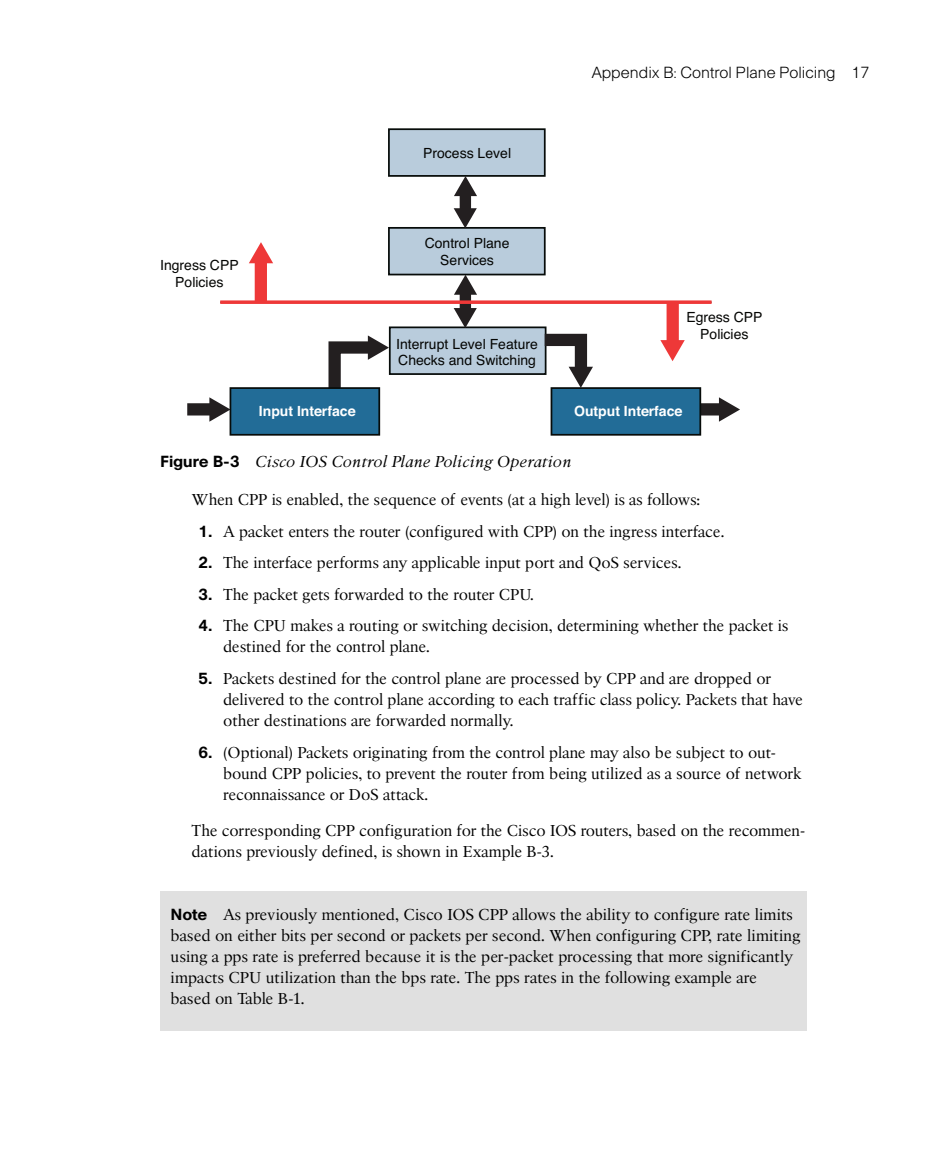
<style>
.page{position:relative;width:932px;height:1152px;background:#fff}
.page>*{position:absolute;margin:0;border:0;box-sizing:border-box;transform-origin:0 0}
.t1{font:15.75px/21px "Cisco Serif";color:#000}
.t2{font:italic 15.75px "Cisco Serif";color:#000}
.t3{font:300 15.75px "Cisco";color:#000}
.t4{font:14px/16.8px "Helvetica";color:#040503;text-align:center}
.t5{font:700 14px "Helvetica";color:#fff}
.s1{font-family:"Cisco";font-weight:700;font-style:normal}
.s2{font-family:"Cisco";font-weight:700}
</style>
<div class="page">
<div style="left:160px;top:891px;width:646px;height:139px;background:#e0e0e0"></div>
<div style="left:389px;top:129px;width:155px;height:47px;background:#b9ccdc"></div>
<div style="left:388px;top:128px;width:157px;height:49px;border:2px solid #070c0a"></div>
<div style="left:389px;top:228px;width:155px;height:46px;background:#b9ccdc"></div>
<div style="left:388px;top:227px;width:157px;height:48px;border:2px solid #070c0a"></div>
<div style="left:390px;top:327px;width:155px;height:47px;background:#b9ccdc"></div>
<div style="left:389px;top:326px;width:157px;height:49px;border:2px solid #070c0a"></div>
<div style="left:187px;top:403px;width:25px;height:12px;background:#231f20"></div>
<svg style="left:209px;top:397px;width:20px;height:24px"></svg>
<div style="left:255px;top:261px;width:12px;height:40px;background:#ee3838"></div>
<svg style="left:249px;top:242px;width:24px;height:21px"></svg>
<div style="left:666px;top:302px;width:12px;height:40px;background:#ee3838"></div>
<svg style="left:660px;top:340px;width:24px;height:21px"></svg>
<div style="left:459px;top:193px;width:12px;height:25px;background:#231f20"></div>
<svg style="left:454px;top:176px;width:23px;height:20px"></svg>
<svg style="left:453px;top:208px;width:24px;height:20px"></svg>
<div style="left:459px;top:286px;width:12px;height:28px;background:#231f20"></div>
<svg style="left:454px;top:275px;width:23px;height:20px"></svg>
<svg style="left:453px;top:308px;width:24px;height:20px"></svg>
<svg style="left:719px;top:397px;width:21px;height:24px"></svg>
<div style="left:697px;top:403px;width:25px;height:12px;background:#231f20"></div>
<svg style="left:328px;top:335px;width:61px;height:69px"></svg>
<svg style="left:532px;top:327px;width:61px;height:60px"></svg>
<div style="left:230px;top:388px;width:149px;height:47px;background:#226c97"></div>
<div style="left:229px;top:387px;width:151px;height:48px;border:2px solid #070c0a"></div>
<div style="left:551px;top:388px;width:149px;height:47px;background:#226c97"></div>
<div style="left:550px;top:387px;width:151px;height:48px;border:2px solid #070c0a"></div>
<svg style="left:220px;top:300px;width:491px;height:4px;background:#ef4f4f"></svg>
<p class="t4" style="left:160px;top:258px;width:80px">Ingress CPP<br>Policies</p>
<p class="t4" style="left:423px;top:146px;width:89px">Process Level</p>
<p class="t4" style="left:424px;top:236px;width:86px">Control Plane<br>Services</p>
<p class="t4" style="left:396px;top:336px;width:143px;text-align:left">Interrupt Level Feature<br>Checks and Switching</p>
<p class="t3" style="left:591px;top:66px;width:279px">Appendix B: Control Plane Policing 17</p>
<p class="t4" style="left:686px;top:310px;width:78px">Egress CPP<br>Policies</p>
<p class="t5" style="left:259px;top:406px;width:98px">Input Interface</p>
<p class="t5" style="left:574px;top:406px;width:110px">Output Interface</p>
<p class="t2" style="left:160px;top:455px;width:413px"><span class="s1">Figure B-3</span> Cisco IOS Control Plane Policing Operation</p>
<p class="t1" style="left:192px;top:490px;width:510px">When CPP is enabled, the sequence of events (at a high level) is as follows:</p>
<p class="t1" style="left:198px;top:522px;width:528px"><span class="s2">1.</span> A packet enters the router (configured with CPP) on the ingress interface.</p>
<p class="t1" style="left:198px;top:553px;width:485px"><span class="s2">2.</span> The interface performs any applicable input port and QoS services.</p>
<p class="t1" style="left:198px;top:585px;width:337px"><span class="s2">3.</span> The packet gets forwarded to the router CPU.</p>
<p class="t1" style="left:223px;top:616px;width:566px;text-indent:-25px"><span class="s2">4.</span> The CPU makes a routing or switching decision, determining whether the packet is destined for the control plane.</p>
<p class="t1" style="left:223px;top:669px;width:581px;text-indent:-25px"><span class="s2">5.</span> Packets destined for the control plane are processed by CPP and are dropped or delivered to the control plane according to each traffic class policy. Packets that have other destinations are forwarded normally.</p>
<p class="t1" style="left:223px;top:742px;width:580px;text-indent:-25px"><span class="s2">6.</span> (Optional) Packets originating from the control plane may also be subject to out&shy;bound CPP policies, to prevent the router from being utilized as a source of network reconnaissance or DoS attack.</p>
<p class="t1" style="left:192px;top:821px;width:615px">The corresponding CPP configuration for the Cisco IOS routers, based on the recommen&shy;dations previously defined, is shown in Example B-3 .</p>
<p class="t1" style="left:171px;top:905px;width:631px"><span class="s2">Note</span> As previously mentioned, Cisco IOS CPP allows the ability to configure rate limits based on either bits per second or packets per second. When configuring CPP, rate limiting using a pps rate is preferred because it is the per-packet processing that more significantly impacts CPU utilization than the bps rate. The pps rates in the following example are based on Table B-1 .</p>
</div>
